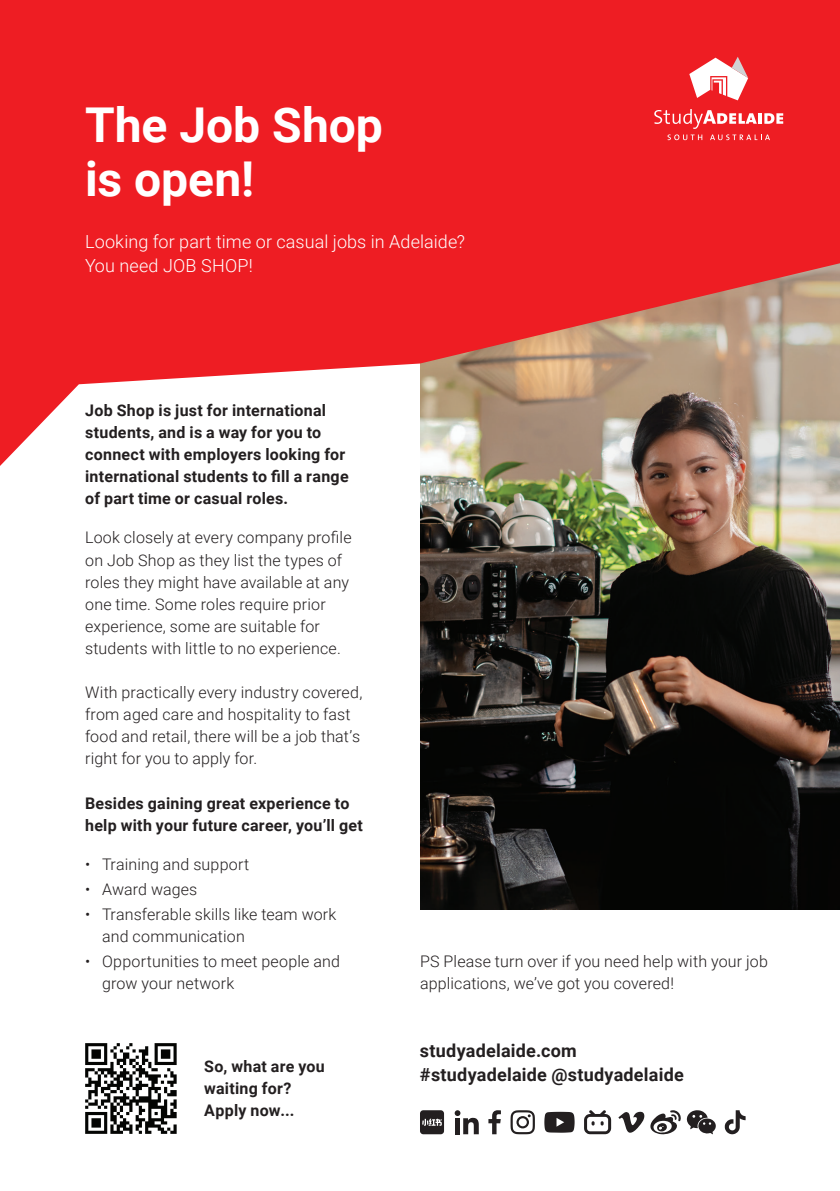
<style>
.page{position:relative;width:840px;height:1191px;background:#fff}
.page>*{position:absolute;margin:0;border:0;box-sizing:border-box;transform-origin:0 0}
.t1{font:700 48px/54px "Roboto";color:#fff}
.t2{font:300 18px/24px "Roboto";letter-spacing:.01em;color:#fff}
.t3{font:700 18px/24px "Roboto";letter-spacing:.015em;color:#231f20}
.t4{font:300 16px/22px "Roboto";letter-spacing:.01em;color:#231f20}
.t5{font:700 16px/22px "Roboto";letter-spacing:.015em;color:#231f20}
</style>
<div class="page">
<img style="left:420px;top:466px;width:419px;height:443px">
<svg style="left:0;top:0;width:839px;height:466px;background:#e54647"></svg>
<svg style="left:686px;top:1110px;width:29px;height:24px"></svg>
<svg style="left:650px;top:1110px;width:30px;height:24px"></svg>
<svg style="left:544px;top:1111px;width:30px;height:21px"></svg>
<svg style="left:510px;top:1110px;width:24px;height:24px"></svg>
<svg style="left:488px;top:1110px;width:12px;height:24px"></svg>
<svg style="left:724px;top:1110px;width:21px;height:24px"></svg>
<svg style="left:454px;top:1110px;width:24px;height:24px"></svg>
<svg style="left:584px;top:1110px;width:26px;height:25px"></svg>
<svg style="left:618px;top:1111px;width:26px;height:21px"></svg>
<svg style="left:420px;top:1110px;width:24px;height:24px"></svg>
<svg style="left:654px;top:109px;width:128px;height:31px;background:#f14c51"></svg>
<svg style="left:689px;top:57px;width:58px;height:43px"></svg>
<img style="left:85px;top:1043px;width:92px;height:91px">
<h1 class="t1" style="left:85px;top:96px;width:299px">The Job Shop is open!</h1>
<p class="t2" style="left:85px;top:229px;width:381px">Looking for part time or casual jobs in Adelaide?<br>You need JOB SHOP!</p>
<p class="t5" style="left:85px;top:399px;width:265px">Job Shop is just for international students, and is a way for you to connect with employers looking for international students to fill a range of part time or casual roles.</p>
<p class="t4" style="left:85px;top:526px;width:268px">Look closely at every company profile on Job Shop as they list the types of roles they might have available at any one time. Some roles require prior experience, some are suitable for students with little to no experience.</p>
<p class="t4" style="left:85px;top:681px;width:278px">With practically every industry covered, from aged care and hospitality to fast food and retail, there will be a job that’s right for you to apply for.</p>
<p class="t5" style="left:85px;top:791px;width:279px">Besides gaining great experience to help with your future career, you’ll get</p>
<p class="t4" style="left:85px;top:852px;width:165px">• Training and support</p>
<p class="t4" style="left:85px;top:877px;width:114px">• Award wages</p>
<p class="t4" style="left:102px;top:902px;width:235px;text-indent:-17px">• Transferable skills like team work and communication</p>
<p class="t4" style="left:102px;top:949px;width:239px;text-indent:-17px">• Opportunities to meet people and grow your network</p>
<p class="t4" style="left:420px;top:949px;width:349px">PS Please turn over if you need help with your job applications, we’ve got you covered!</p>
<p class="t5" style="left:204px;top:1054px;width:122px">So, what are you waiting for?<br>Apply now...</p>
<p class="t3" style="left:420px;top:1038px;width:265px">studyadelaide.com #studyadelaide @studyadelaide</p>
</div>
